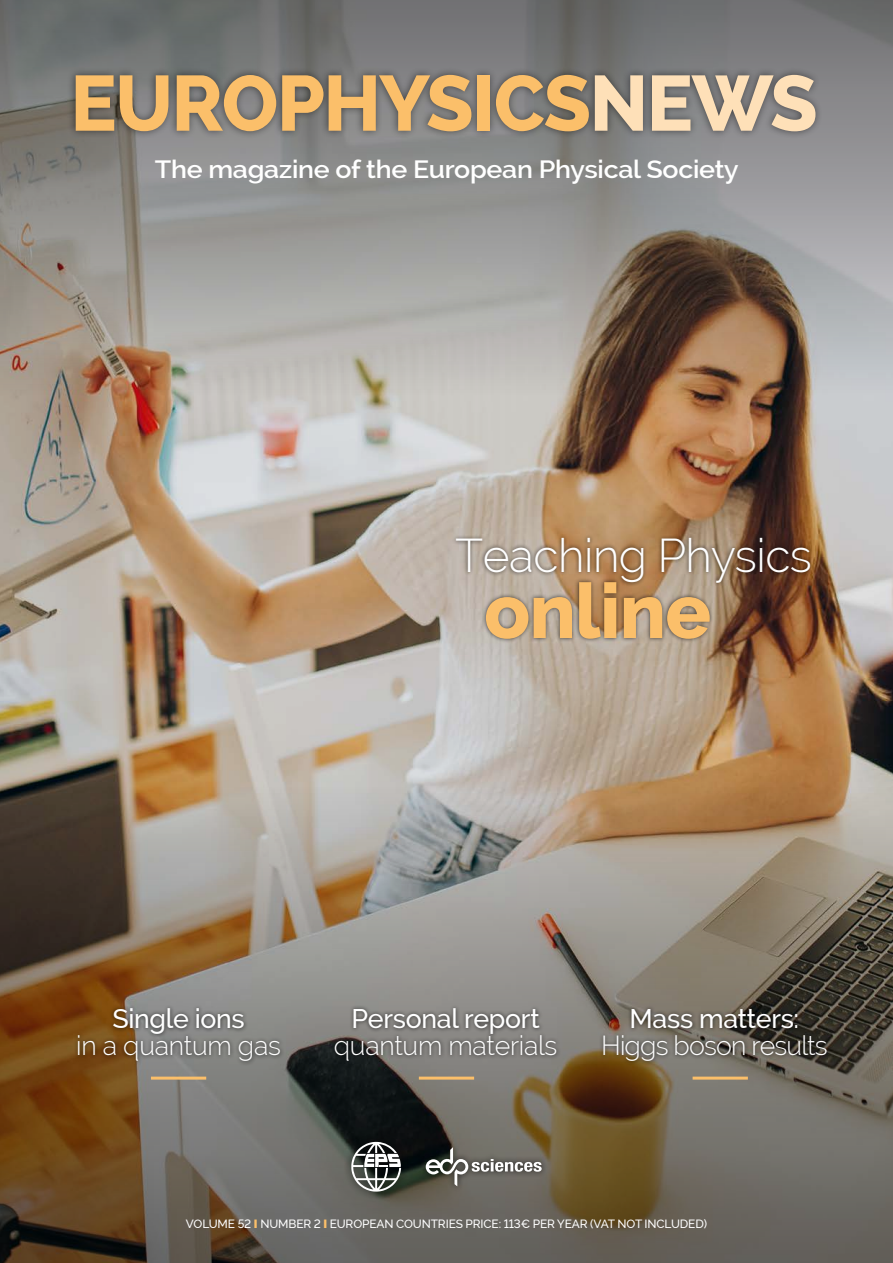
<style>
.page{position:relative;width:893px;height:1263px;background:#fff}
.page>*{position:absolute;margin:0;border:0;box-sizing:border-box;transform-origin:0 0}
.t1{font:800 78px "Raleway";letter-spacing:-.02em;color:#fbbf6a}
.t2{font:800 76.5px "Raleway";letter-spacing:-.01em;color:#fbbf6a}
.t3{font:300 46.5px "Raleway";letter-spacing:-.01em;color:#fff}
.t4{font:500 27px "Raleway";letter-spacing:-.01em;color:#fff}
.t5{font:300 27px "Raleway";letter-spacing:-.01em;color:#fff}
.t6{font:300 27px "Raleway";letter-spacing:-.03em;color:#fff}
.t7{font:600 25.05px "Raleway";letter-spacing:-.01em;color:#fff;scale:1.07 1}
.t8{font:500 12px "Raleway";letter-spacing:-.01em;color:#fff}
.s1{color:#fee0b8}
.s2{font-weight:800;color:#fbbf6a}
</style>
<div class="page">
<img style="left:0;top:396px;width:893px;height:389px">
<svg style="left:0;top:0;width:893px;height:396px;background:#908b87"></svg>
<img style="left:0;top:785px;width:893px;height:478px">
<div style="left:67px;top:67px;width:756px;height:72px;background:#000;opacity:.5"></div>
<div style="left:74px;top:1004px;width:210px;height:62px;background:#000;opacity:.65"></div>
<div style="left:331px;top:1004px;width:230px;height:62px;background:#000;opacity:.65"></div>
<div style="left:599px;top:1005px;width:232px;height:61px;background:#000;opacity:.65"></div>
<hr style="left:151px;top:1076px;width:55px;height:3px;background:#fbbf6a">
<hr style="left:419px;top:1076px;width:55px;height:3px;background:#fbbf6a">
<hr style="left:693px;top:1076px;width:55px;height:3px;background:#fbbf6a">
<div style="left:419px;top:1141px;width:129px;height:51px;background:#000;opacity:.75"></div>
<svg style="left:426px;top:1147px;width:116px;height:39px;background:#76756f"></svg>
<div style="left:343px;top:1134px;width:66px;height:66px;background:#000;opacity:.75"></div>
<svg style="left:351px;top:1142px;width:51px;height:49px"></svg>
<div style="left:452px;top:534px;width:363px;height:109px;background:#000;opacity:.65"></div>
<h1 class="t1" style="left:70px;top:59px;width:749px">EUROPHYSICS<span class="s1">NEWS</span></h1>
<h3 class="t7" style="left:155px;top:155px;width:547px">The magazine of the European Physical Society</h3>
<h3 class="t3" style="left:455px;top:528px;width:358px">Teaching Physics</h3>
<h2 class="t2" style="left:484px;top:568px;width:228px">online</h2>
<h3 class="t4" style="left:112px;top:1003px;width:134px">Single ions</h3>
<h3 class="t5" style="left:76px;top:1030px;width:206px">in a quantum gas</h3>
<h3 class="t4" style="left:352px;top:1003px;width:190px">Personal report</h3>
<h3 class="t5" style="left:334px;top:1030px;width:225px">quantum materials</h3>
<h3 class="t4" style="left:629px;top:1003px;width:171px">Mass matters:</h3>
<h3 class="t6" style="left:601px;top:1030px;width:228px">Higgs boson results</h3>
<p class="t8" style="left:186px;top:1216px;width:523px">VOLUME 52 <span class="s2">I</span> NUMBER 2 <span class="s2">I</span> EUROPEAN COUNTRIES PRICE: 113€ PER YEAR (VAT NOT INCLUDED)</p>
</div>
